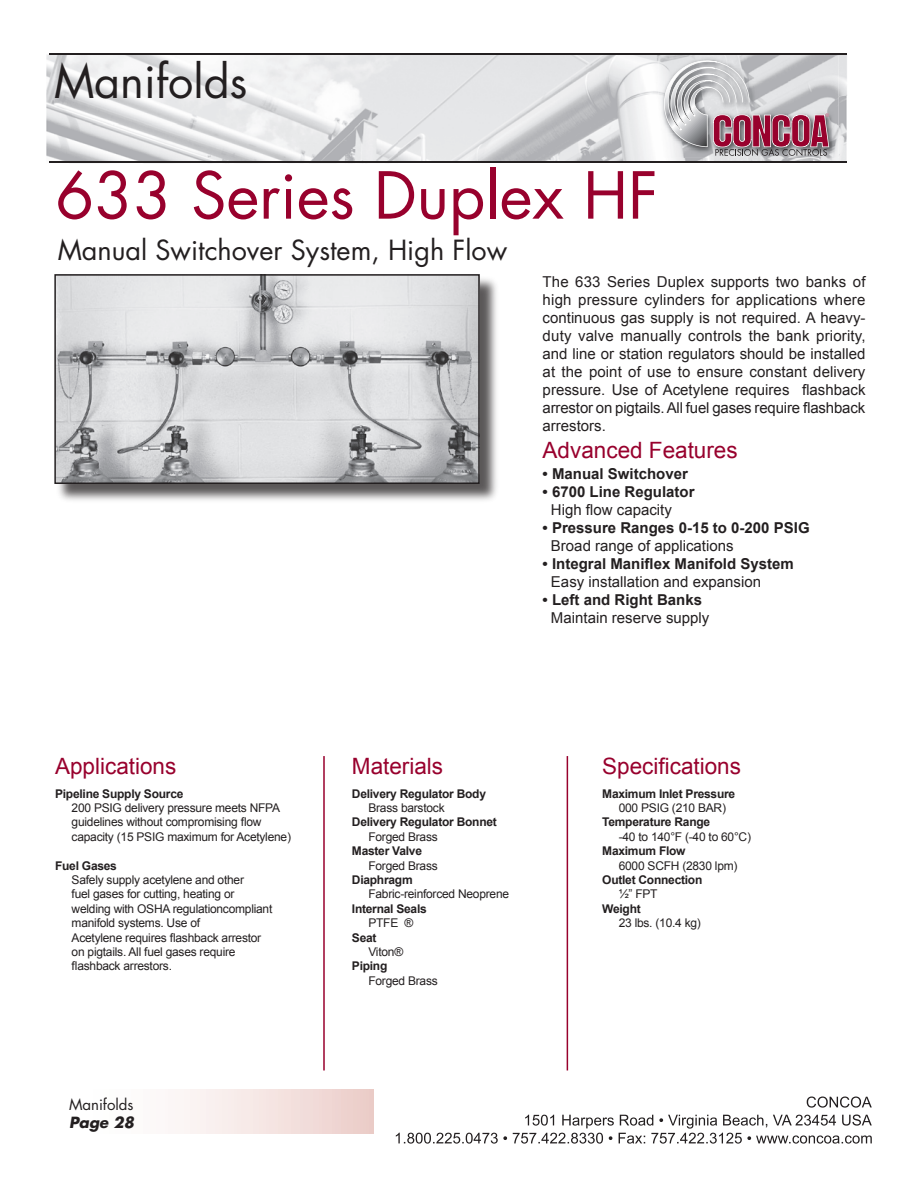
<style>
.page{position:relative;width:918px;height:1188px;background:#fff}
.page>*{position:absolute;margin:0;border:0;box-sizing:border-box;transform-origin:0 0}
.t1{font:63px "Futura";color:#98012d}
.t2{font:45px "Futura";color:#231f20}
.t3{font:27px "Futura";color:#231f20}
.t4{font:22.5px "Arial";color:#98012d}
.t5{font:15px/18px "Arial";letter-spacing:-.01em;color:#231f20;text-align:justify}
.t6{font:700 15px/18px "Arial";color:#231f20}
.t7{font:15px/18px "Futura";color:#231f20}
.t8{font:12px/14.4px "Arial";letter-spacing:-.02em;color:#231f20}
.t9{font:700 12px "Arial";letter-spacing:-.02em;color:#231f20}
.s1{font-weight:400}
.s2{font-weight:700}
.s3{font-weight:700;font-style:italic}
</style>
<div class="page">
<img style="left:46px;top:53px;width:662px;height:109px">
<img style="left:708px;top:53px;width:139px;height:43px">
<img style="left:812px;top:96px;width:35px;height:67px">
<img style="left:708px;top:158px;width:104px;height:4px">
<hr style="left:49px;top:54px;width:797px;height:1px;background:#231f20">
<hr style="left:49px;top:162px;width:797px;height:1px;background:#231f20">
<img style="left:659px;top:56px;width:180px;height:102px">
<svg style="left:664px;top:60px;width:165px;height:96px;background:#b9a5ad"></svg>
<svg style="left:184px;top:1090px;width:190px;height:44px"></svg>
<div style="left:56px;top:276px;width:444px;height:229px;background:#231f20;opacity:.75"></div>
<img style="left:57px;top:277px;width:420px;height:204px">
<div style="left:54px;top:274px;width:426px;height:210px;border:2px solid #231f20"></div>
<hr style="left:323px;top:756px;width:2px;height:314px;background:#98012d">
<hr style="left:567px;top:756px;width:1px;height:314px;background:#98012d">
<svg style="left:807px;top:1097px;width:65px;height:11px"></svg>
<svg style="left:396px;top:1115px;width:476px;height:29px"></svg>
<p class="t2" style="left:54px;top:53px;width:195px">Manifolds</p>
<p class="t1" style="left:55px;top:155px;width:604px">633 Series Duplex HF</p>
<p class="t3" style="left:58px;top:233px;width:451px">Manual Switchover System, High Flow</p>
<p class="t5" style="left:543px;top:273px;width:324px">The 633 Series Duplex supports two banks of high pressure cylinders for applications where continuous gas supply is not required. A heavy&shy;duty valve manually controls the bank priority, and line or station regulators should be installed at the point of use to ensure constant delivery pressure. Use of Acetylene requires flashback arrestor on pigtails. All fuel gases require flashback arrestors.</p>
<p class="t6" style="left:543px;top:465px;width:147px">• Manual Switchover</p>
<p class="t6" style="left:551px;top:483px;width:145px;text-indent:-8px">• 6700 Line Regulator<br><span class="s1">High flow capacity</span></p>
<p class="t6" style="left:551px;top:519px;width:260px;text-indent:-8px">• Pressure Ranges 0-15 to 0-200 PSIG<br><span class="s1">Broad range of applications</span></p>
<p class="t6" style="left:551px;top:555px;width:244px;text-indent:-8px">• Integral Maniflex Manifold System<br><span class="s1">Easy installation and expansion</span></p>
<p class="t5" style="left:543px;top:590px;width:168px;text-align:center"><span class="s2">• Left and Right Banks<br></span>Maintain reserve supply</p>
<p class="t4" style="left:543px;top:436px;width:197px">Advanced Features</p>
<p class="t4" style="left:55px;top:751px;width:123px">Applications</p>
<p class="t8" style="left:72px;top:786px;width:221px;text-indent:-16px"><span class="s2">Pipeline Supply Source<br></span>200 PSIG delivery pressure meets NFPA guidelines without compromising flow capacity (15 PSIG maximum for Acetylene)</p>
<p class="t8" style="left:72px;top:858px;width:202px;text-indent:-16px"><span class="s2">Fuel Gases<br></span>Safely supply acetylene and other<br>fuel gases for cutting, heating or welding with OSHA regulationcompliant manifold systems. Use of<br>Acetylene requires flashback arrestor on pigtails. All fuel gases require flashback arrestors.</p>
<p class="t7" style="left:69px;top:1095px;width:66px">Manifolds<br><span class="s3">Page 28</span></p>
<p class="t4" style="left:352px;top:751px;width:93px">Materials</p>
<p class="t9" style="left:352px;top:785px;width:136px">Delivery Regulator Body</p>
<p class="t8" style="left:368px;top:801px;width:78px">Brass barstock</p>
<p class="t9" style="left:352px;top:814px;width:146px">Delivery Regulator Bonnet</p>
<p class="t8" style="left:368px;top:829px;width:71px">Forged Brass</p>
<p class="t9" style="left:352px;top:843px;width:72px">Master Valve</p>
<p class="t8" style="left:368px;top:858px;width:71px">Forged Brass</p>
<p class="t9" style="left:352px;top:872px;width:62px">Diaphragm</p>
<p class="t8" style="left:368px;top:887px;width:142px">Fabric-reinforced Neoprene</p>
<p class="t9" style="left:352px;top:901px;width:76px">Internal Seals</p>
<p class="t8" style="left:368px;top:916px;width:46px">PTFE ®</p>
<p class="t9" style="left:352px;top:929px;width:26px">Seat</p>
<p class="t8" style="left:368px;top:945px;width:36px">Viton®</p>
<p class="t9" style="left:352px;top:958px;width:37px">Piping</p>
<p class="t8" style="left:368px;top:973px;width:71px">Forged Brass</p>
<p class="t4" style="left:602px;top:751px;width:140px">Specifications</p>
<p class="t9" style="left:602px;top:785px;width:135px">Maximum Inlet Pressure</p>
<p class="t8" style="left:619px;top:801px;width:109px">000 PSIG (210 BAR)</p>
<p class="t9" style="left:602px;top:814px;width:109px">Temperature Range</p>
<p class="t8" style="left:619px;top:829px;width:134px">-40 to 140°F (-40 to 60°C)</p>
<p class="t9" style="left:602px;top:843px;width:85px">Maximum Flow</p>
<p class="t8" style="left:619px;top:858px;width:120px">6000 SCFH (2830 lpm)</p>
<p class="t9" style="left:602px;top:872px;width:102px">Outlet Connection</p>
<p class="t8" style="left:619px;top:887px;width:40px">½” FPT</p>
<p class="t9" style="left:602px;top:901px;width:40px">Weight</p>
<p class="t8" style="left:619px;top:916px;width:84px">23 lbs. (10.4 kg)</p>
</div>
